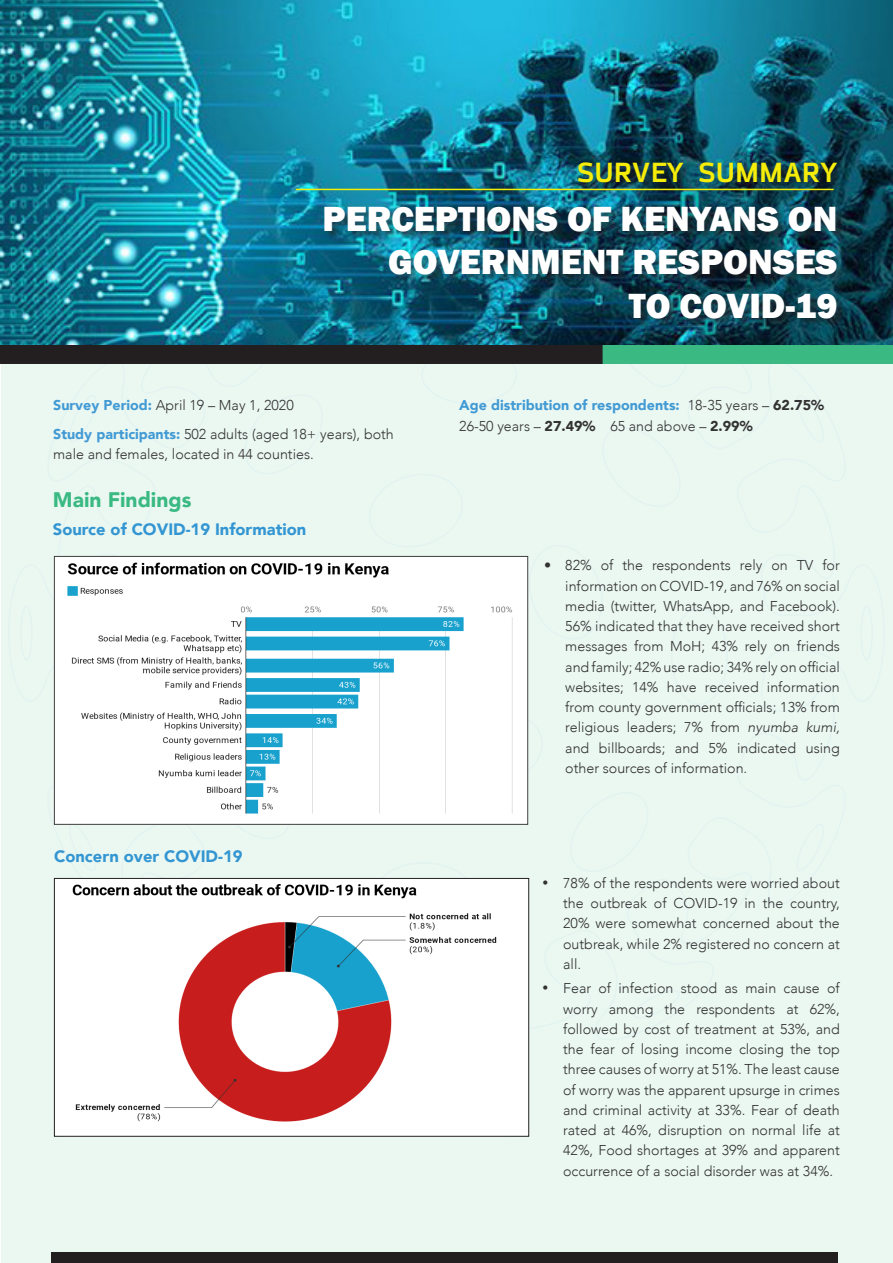
<style>
.page{position:relative;width:893px;height:1263px;background:#ebf8f2}
.page>*{position:absolute;margin:0;border:0;box-sizing:border-box;transform-origin:0 0}
.t1{font:800 36px/43.2px "Franklin Gothic";color:#fff;text-align:right}
.t2{font:30px "Azoft Sans";color:#f5ec09;scale:.94 1}
.Subhead_i{font:900 21px "Avenir";color:#3ab983}
.Bold_GSC{font:900 16.5px "Avenir";color:#3396d2}
.Body_Text_Indd{font:300 14.25px/20.2px "Avenir";color:#333233;text-align:justify}
.Body_Text{font:300 14.25px/20.2px "Avenir";color:#333233}
.s1{font-weight:900;color:#429ad4}
.s2{font-weight:900}
.s3{font-style:italic}
</style>
<div class="page">
<div style="left:20px;top:606px;width:13px;height:54px;border:1px solid #3695d1;border-radius:50%"></div>
<div style="left:860px;top:606px;width:13px;height:54px;border:1px solid #3695d1;border-radius:50%"></div>
<svg style="left:68px;top:824px;width:32px;height:1px"></svg>
<svg style="left:528px;top:708px;width:1px;height:82px"></svg>
<svg style="left:525px;top:555px;width:4px;height:89px"></svg>
<div style="left:671px;top:607px;width:57px;height:98px;border:1px solid #3695d1;border-radius:50%"></div>
<svg style="left:208px;top:824px;width:90px;height:1px"></svg>
<div style="left:0;top:341px;width:610px;height:23px;background:#231f20"></div>
<div style="left:603px;top:341px;width:290px;height:23px;background:#3ab983"></div>
<img style="left:0;top:0;width:893px;height:344px">
<div style="left:324px;top:207px;width:522px;height:120px;background:#231f20;opacity:.5"></div>
<div style="left:578px;top:161px;width:267px;height:30px;background:#231f20;opacity:.5"></div>
<div style="left:54px;top:556px;width:474px;height:268px;background:#fff"></div>
<img style="left:67px;top:562px;width:446px;height:252px">
<div style="left:54px;top:556px;width:474px;height:268px;border:1px solid #3e3e3f"></div>
<hr style="left:296px;top:189px;width:538px;height:1px;background:#f5ec09">
<div style="left:54px;top:878px;width:475px;height:258px;background:#fff"></div>
<img style="left:72px;top:884px;width:425px;height:238px">
<div style="left:54px;top:878px;width:475px;height:258px;border:1px solid #231f20"></div>
<div style="left:51px;top:1253px;width:787px;height:10px;background:#231f20"></div>
<p class="t2" style="left:577px;top:151px;width:279px">SURVEY SUMMARY</p>
<p class="t1" style="left:323px;top:197px;width:516px">PERCEPTIONS OF KENYANS ON<br>GOVERNMENT RESPONSES<br>TO COVID-19</p>
<p class="Body_Text" style="left:53px;top:395px;width:242px"><span class="s1">Survey Period:</span> April 19 – May 1, 2020</p>
<p class="Body_Text" style="left:53px;top:424px;width:342px"><span class="s1">Study participants:</span> 502 adults (aged 18+ years), both male and females, located in 44 counties.</p>
<p class="Subhead_i" style="left:53px;top:481px;width:140px">Main Findings</p>
<p class="Bold_GSC" style="left:53px;top:515px;width:255px">Source of COVID-19 Information</p>
<p class="Bold_GSC" style="left:54px;top:842px;width:190px">Concern over COVID-19</p>
<p class="Body_Text" style="left:459px;top:395px;width:366px"><span class="s1">Age distribution of respondents:</span> 18-35 years – <span class="s2">62.75%<br></span>26-50 years – <span class="s2">27.49%</span> 65 and above – <span class="s2">2.99%</span></p>
<p class="Body_Text_Indd" style="left:565px;top:555px;width:276px;text-indent:-21px">• 82% of the respondents rely on TV for information on COVID-19, and 76% on social media (twitter, WhatsApp, and Facebook).<br>56% indicated that they have received short messages from MoH; 43% rely on friends and family; 42% use radio; 34% rely on official websites; 14% have received information from county government officials; 13% from religious leaders; 7% from <span class="s3">nyumba kumi, </span>and billboards; and 5% indicated using other sources of information.</p>
<p class="Body_Text_Indd" style="left:563px;top:873px;width:278px;text-indent:-21px">• 78% of the respondents were worried about the outbreak of COVID-19 in the country, 20% were somewhat concerned about the outbreak, while 2% registered no concern at all.</p>
<p class="Body_Text_Indd" style="left:563px;top:978px;width:278px;text-indent:-21px">• Fear of infection stood as main cause of worry among the respondents at 62%, followed by cost of treatment at 53%, and the fear of losing income closing the top three causes of worry at 51%. The least cause of worry was the apparent upsurge in crimes and criminal activity at 33%. Fear of death rated at 46%, disruption on normal life at 42%, Food shortages at 39% and apparent occurrence of a social disorder was at 34%.</p>
</div>
